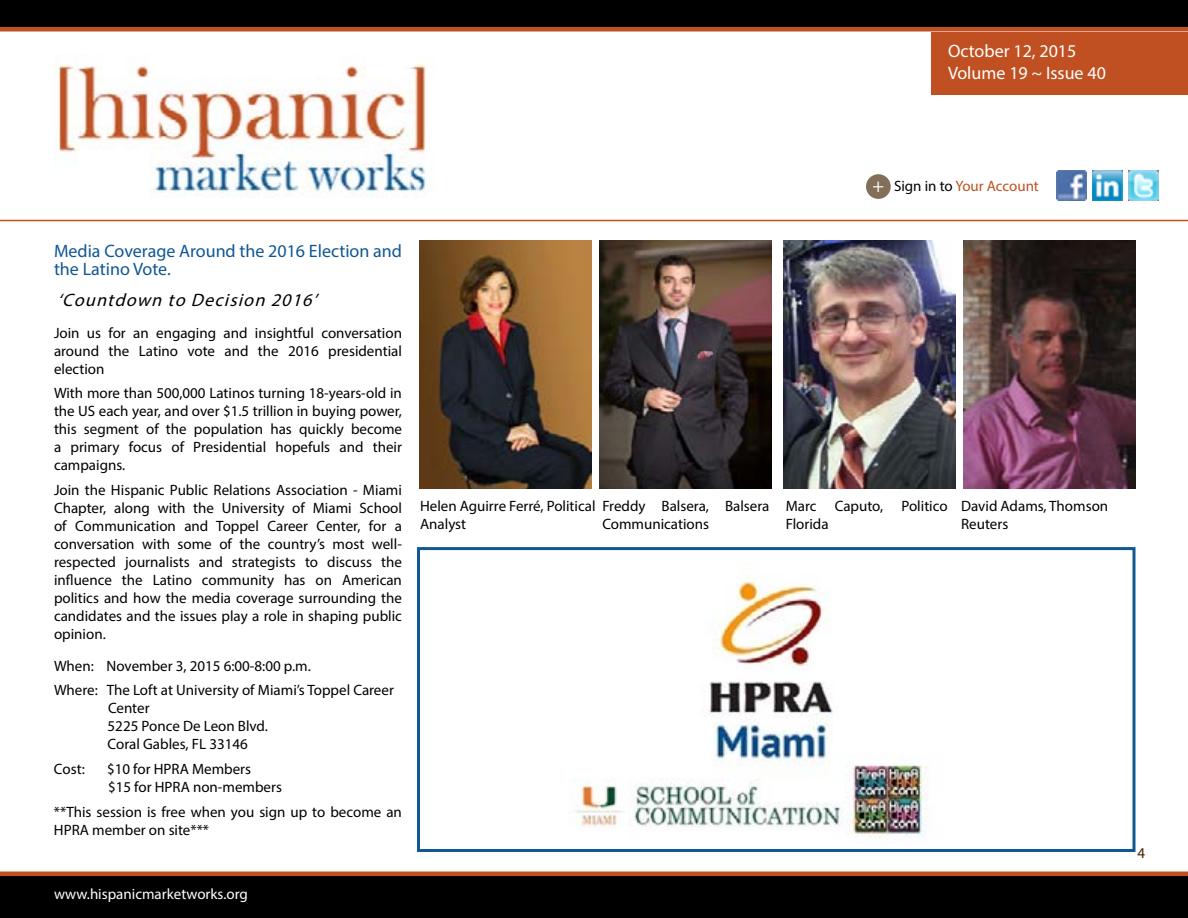
<style>
.page{position:relative;width:1188px;height:918px;background:#fff}
.page>*{position:absolute;margin:0;border:0;box-sizing:border-box;transform-origin:0 0}
.t1{font:18px/18px "Myriad Pro";color:#105794}
.t2{font:18px/21.6px "Myriad Pro";color:#fff}
.t3{font:italic 18px "Myriad Pro";color:#000}
.t4{font:15px/18px "Myriad Pro";color:#000}
.t5{font:15px "Myriad Pro";color:#fff}
.t6{font:15px "Myriad Pro";color:#c05021}
.t7{font:15px "Myriad Pro";color:#3f2100}
.s1{font-size:19.5px;color:#fff}
.s2{color:#000}
</style>
<div class="page">
<div style="left:0;top:874px;width:1188px;height:44px;background:#000"></div>
<hr style="left:0;top:872px;width:1188px;height:4px;background:#c05021">
<div style="left:0;top:27px;width:1188px;height:5px;background:#c05021"></div>
<div style="left:932px;top:32px;width:256px;height:62px;background:#c05021"></div>
<img style="left:1057px;top:170px;width:30px;height:30px">
<img style="left:1129px;top:170px;width:30px;height:30px">
<img style="left:1093px;top:170px;width:30px;height:30px">
<div style="left:866px;top:174px;width:25px;height:25px;background:#826f59;border-radius:50%"></div>
<div style="left:0;top:0;width:1188px;height:27px;background:#000"></div>
<hr style="left:0;top:220px;width:1188px;height:1px;background:#c05021">
<img style="left:54px;top:54px;width:381px;height:144px">
<img style="left:419px;top:241px;width:172px;height:248px">
<img style="left:599px;top:241px;width:172px;height:248px">
<img style="left:784px;top:241px;width:172px;height:248px">
<img style="left:964px;top:241px;width:172px;height:248px">
<img style="left:573px;top:581px;width:356px;height:257px">
<div style="left:417px;top:547px;width:719px;height:305px;border:3px solid #105794"></div>
<p class="t2" style="left:948px;top:40px;width:159px">October 12, 2015<br>Volume 19 ~ Issue 40</p>
<p class="t6" style="left:872px;top:177px;width:168px"><span class="s1">+</span> <span class="s2">Sign in to</span> Your Account</p>
<p class="t1" style="left:54px;top:241px;width:350px">Media Coverage Around the 2016 Election and the Latino Vote.</p>
<p class="t3" style="left:58px;top:289px;width:266px">‘Countdown to Decision 2016’</p>
<p class="t4" style="left:54px;top:323px;width:350px;text-align:justify">Join us for an engaging and insightful conversation around the Latino vote and the 2016 presidential election</p>
<p class="t4" style="left:54px;top:384px;width:350px;text-align:justify">With more than 500,000 Latinos turning 18-years-old in the US each year, and over $1.5 trillion in buying power, this segment of the population has quickly become a primary focus of Presidential hopefuls and their campaigns.   </p>
<p class="t4" style="left:54px;top:481px;width:350px;text-align:justify">Join the Hispanic Public Relations Association - Miami Chapter, along with the University of Miami School of Communication and Toppel Career Center, for a conversation with some of the country’s most well&shy;respected journalists and strategists to discuss the influence the Latino community has on American politics and how the media coverage surrounding the candidates and the issues play a role in shaping public opinion.</p>
<p class="t4" style="left:54px;top:653px;width:341px;line-height:24.8px">When: November 3, 2015 6:00-8:00 p.m.<br>Where: The Loft at University of Miami’s Toppel Career</p>
<p class="t4" style="left:108px;top:699px;width:162px">Center<br>5225 Ponce De Leon Blvd.<br>Coral Gables, FL 33146</p>
<p class="t4" style="left:54px;top:760px;width:32px">Cost:</p>
<p class="t4" style="left:107px;top:760px;width:176px">$10 for HPRA Members<br>$15 for HPRA non-members</p>
<p class="t4" style="left:54px;top:802px;width:349px">**This session is free when you sign up to become an<br>HPRA member on site***</p>
<p class="t4" style="left:420px;top:496px;width:177px">Helen Aguirre Ferré, Political<br>Analyst</p>
<p class="t4" style="left:961px;top:496px;width:149px">David Adams, Thomson<br>Reuters</p>
<p class="t4" style="left:602px;top:496px;width:169px">Freddy Balsera, Balsera<br>Communications</p>
<p class="t4" style="left:786px;top:496px;width:163px">Marc Caputo, Politico<br>Florida</p>
<p class="t5" style="left:54px;top:884px;width:195px">www.hispanicmarketworks.org</p>
<p class="t7" style="left:1137px;top:844px;width:9px">4</p>
</div>
